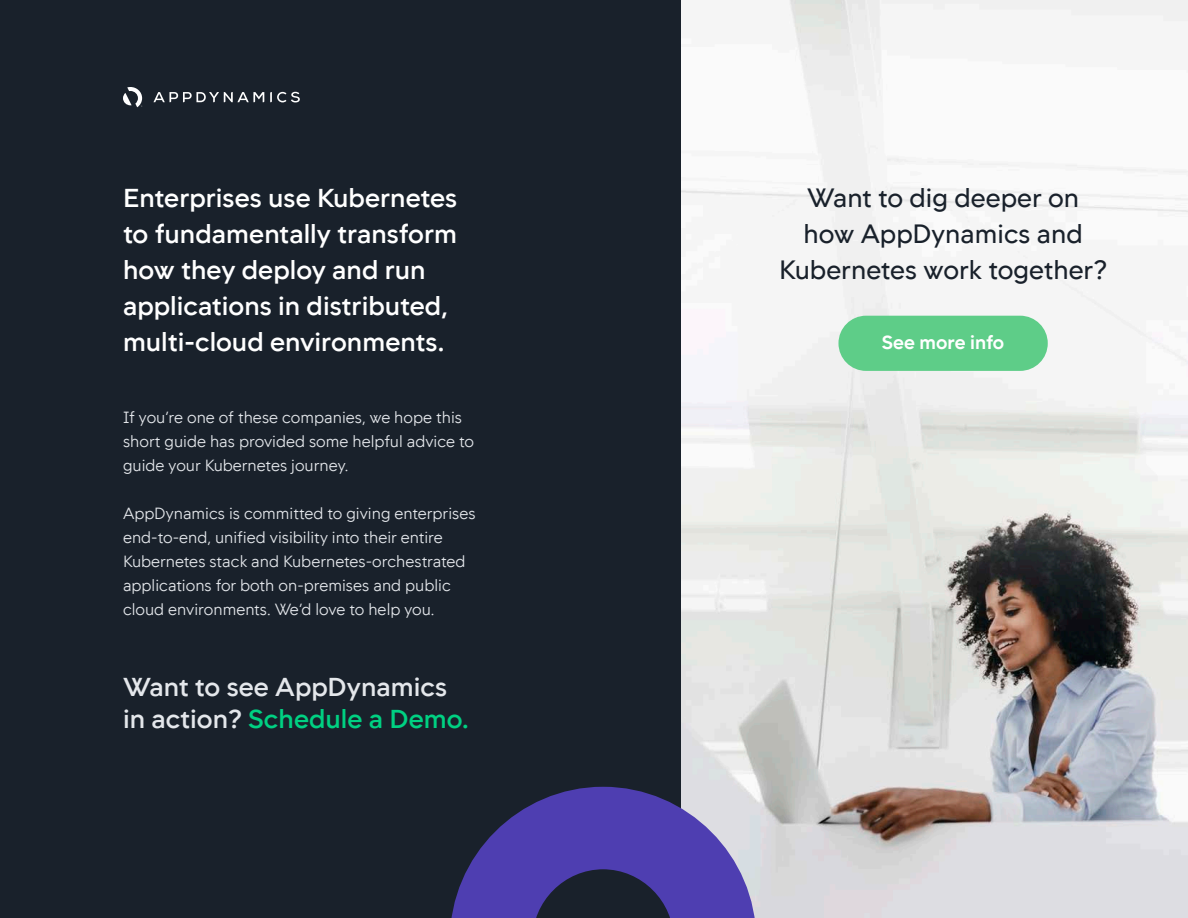
<style>
.page{position:relative;width:1188px;height:918px;background:#19212b}
.page>*{position:absolute;margin:0;border:0;box-sizing:border-box;transform-origin:0 0}
.t1{font:500 27px/36px "App D Sans";color:#fff}
.t2{font:27px "App D Sans";color:#19212b}
.t3{font:500 27px/32.4px "App D Sans";color:#e4e7eb}
.t4{font:700 19.35px "App D Sans";color:#fff}
.t5{font:300 16.5px/24px "App D Sans";color:#e4e7eb}
.s1{color:#00d182}
</style>
<div class="page">
<img style="left:682px;top:0;width:506px;height:918px">
<div style="left:838px;top:316px;width:210px;height:55px;background:#5ecd88;border-radius:28px"></div>
<svg style="left:451px;top:746px;width:346px;height:172px"></svg>
<svg style="left:123px;top:87px;width:19px;height:20px"></svg>
<svg style="left:153px;top:92px;width:147px;height:10px"></svg>
<p class="t1" style="left:123px;top:180px;width:336px">Enterprises use Kubernetes to fundamentally transform how they deploy and run applications in distributed, multi-cloud environments.</p>
<p class="t2" style="left:807px;top:182px;width:274px">Want to dig deeper on</p>
<p class="t2" style="left:803px;top:218px;width:281px">how AppDynamics and</p>
<p class="t2" style="left:779px;top:254px;width:329px">Kubernetes work together?</p>
<p class="t4" style="left:882px;top:331px;width:124px">See more info</p>
<p class="t5" style="left:123px;top:405px;width:352px">If you’re one of these companies, we hope this short guide has provided some helpful advice to guide your Kubernetes journey.</p>
<p class="t5" style="left:123px;top:501px;width:354px">AppDynamics is committed to giving enterprises end-to-end, unified visibility into their entire Kubernetes stack and Kubernetes-orchestrated applications for both on-premises and public cloud environments. We’d love to help you.</p>
<p class="t3" style="left:123px;top:671px;width:347px">Want to see AppDynamics in action? <span class="s1">Schedule a Demo.</span></p>
</div>
